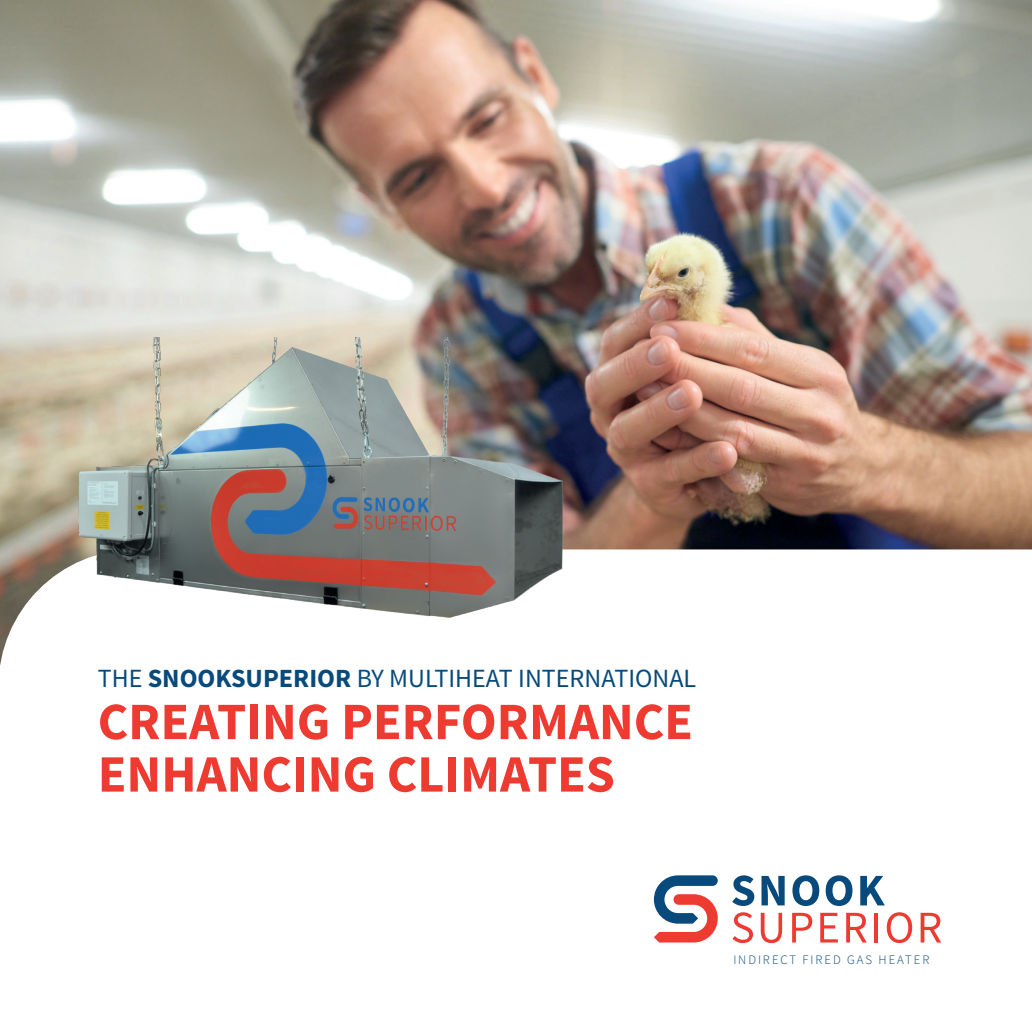
<style>
.page{position:relative;width:1032px;height:1032px;background:#fff}
.page>*{position:absolute;margin:0;border:0;box-sizing:border-box;transform-origin:0 0}
.t1{font:700 52.5px/52.5px "Source Sans Pro";color:#ee3b32}
.t2{font:26.25px "Source Sans Pro";color:#074a7b}
.t3{font:300 12.95px "Source Sans Pro";letter-spacing:.15em;color:#074a7b}
.s1{font-weight:700}
</style>
<div class="page">
<img style="left:0;top:0;width:1032px;height:549px">
<svg style="left:0;top:549px;width:1032px;height:117px"></svg>
<svg style="left:732px;top:875px;width:22px;height:31px"></svg>
<svg style="left:761px;top:876px;width:24px;height:29px"></svg>
<svg style="left:792px;top:875px;width:27px;height:31px"></svg>
<svg style="left:826px;top:875px;width:26px;height:31px"></svg>
<svg style="left:860px;top:876px;width:25px;height:29px"></svg>
<svg style="left:732px;top:912px;width:21px;height:31px"></svg>
<svg style="left:761px;top:913px;width:21px;height:30px"></svg>
<svg style="left:792px;top:913px;width:20px;height:29px"></svg>
<svg style="left:820px;top:913px;width:18px;height:29px"></svg>
<svg style="left:846px;top:913px;width:21px;height:29px"></svg>
<hr style="left:874px;top:913px;width:4px;height:29px;background:#ee3b32">
<svg style="left:887px;top:912px;width:25px;height:31px"></svg>
<svg style="left:920px;top:913px;width:21px;height:29px"></svg>
<svg style="left:654px;top:875px;width:64px;height:67px"></svg>
<div style="left:87px;top:655px;width:621px;height:150px;background:#fff"></div>
<img style="left:73px;top:338px;width:506px;height:328px">
<p class="t2" style="left:98px;top:661px;width:600px">THE <span class="s1">SNOOKSUPERIOR</span> BY MULTIHEAT INTERNATIONAL</p>
<p class="t1" style="left:98px;top:697px;width:597px">CREATING PERFORMANCE<br>ENHANCING CLIMATES</p>
<p class="t3" style="left:733px;top:952px;width:198px">INDIRECT FIRED GAS HEATER</p>
</div>
